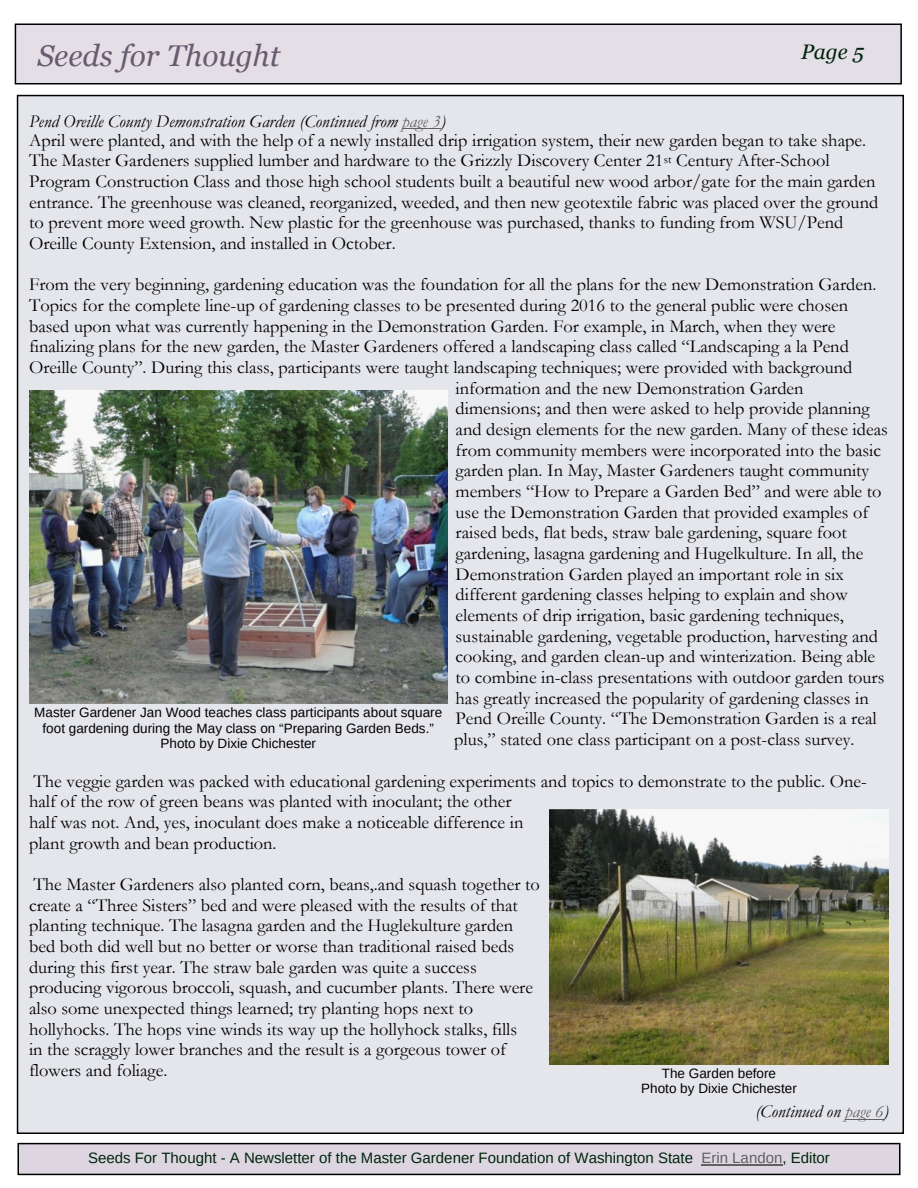
<style>
.page{position:relative;width:918px;height:1188px;background:#fff}
.page>*{position:absolute;margin:0;border:0;box-sizing:border-box;transform-origin:0 0}
.t1{font:30px "font 000000001 e 74642 a";color:#685c6e}
.t2{font:21px "font 000000001 e 74642 a";color:#00240c}
.t3{font:18.3px/20.7px "font 000000001 e 74642 a";color:#000}
.t4{font:18px "font 000000001 e 74642 a";color:#000}
.t5{font:15px "font 000000001 e 74642 a";color:#00240c}
.t6{font:13.5px/15.5px "font 000000001 e 74642 a";color:#000;text-align:center}
.s1{color:#616161}
.s2{font-size:12px}
</style>
<div class="page">
<div style="left:17px;top:1143px;width:884px;height:32px;background:#ddd6e1;border:2px solid #000"></div>
<div style="left:17px;top:95px;width:887px;height:1039px;background:#e5e6ec;border:2px solid #000"></div>
<hr style="left:701px;top:1165px;width:81px;height:1px;background:#616161">
<div style="left:15px;top:24px;width:887px;height:60px;background:#e4dee7;border:2px solid #000"></div>
<hr style="left:845px;top:1119px;width:39px;height:1px;background:#616161">
<hr style="left:402px;top:128px;width:39px;height:1px;background:#616161">
<img style="left:29px;top:390px;width:419px;height:314px">
<img style="left:549px;top:810px;width:340px;height:254px">
<h1 class="t1" style="left:37px;top:38px;width:244px">Seeds for Thought</h1>
<p class="t2" style="left:801px;top:40px;width:64px">Page 5</p>
<p class="t4" style="left:29px;top:112px;width:418px">Pend Oreille County Demonstration Garden (Continued from <span class="s1">page 3</span>)</p>
<p class="t3" style="left:29px;top:130px;width:851px">April were planted, and with the help of a newly installed drip irrigation system, their new garden began to take shape.<br>The Master Gardeners supplied lumber and hardware to the Grizzly Discovery Center 21<span class="s2">st</span> Century After-School Program Construction Class and those high school students built a beautiful new wood arbor/gate for the main garden entrance. The greenhouse was cleaned, reorganized, weeded, and then new geotextile fabric was placed over the ground to prevent more weed growth. New plastic for the greenhouse was purchased, thanks to funding from WSU/Pend Oreille County Extension, and installed in October.</p>
<p class="t3" style="left:29px;top:274px;width:849px">From the very beginning, gardening education was the foundation for all the plans for the new Demonstration Garden.</p>
<p class="t3" style="left:29px;top:295px;width:821px">Topics for the complete line-up of gardening classes to be presented during 2016 to the general public were chosen</p>
<p class="t3" style="left:29px;top:316px;width:808px">based upon what was currently happening in the Demonstration Garden. For example, in March, when they were</p>
<p class="t3" style="left:29px;top:336px;width:821px">finalizing plans for the new garden, the Master Gardeners offered a landscaping class called “Landscaping a la Pend</p>
<p class="t3" style="left:29px;top:357px;width:825px">Oreille County”. During this class, participants were taught landscaping techniques; were provided with background</p>
<p class="t3" style="left:456px;top:378px;width:350px">information and the new Demonstration Garden</p>
<p class="t3" style="left:456px;top:398px;width:416px">dimensions; and then were asked to help provide planning</p>
<p class="t3" style="left:456px;top:419px;width:434px">and design elements for the new garden. Many of these ideas</p>
<p class="t3" style="left:456px;top:440px;width:427px">from community members were incorporated into the basic</p>
<p class="t3" style="left:456px;top:461px;width:415px">garden plan. In May, Master Gardeners taught community</p>
<p class="t3" style="left:456px;top:481px;width:427px">members “How to Prepare a Garden Bed” and were able to</p>
<p class="t3" style="left:456px;top:502px;width:414px">use the Demonstration Garden that provided examples of</p>
<p class="t3" style="left:456px;top:523px;width:393px">raised beds, flat beds, straw bale gardening, square foot</p>
<p class="t3" style="left:456px;top:543px;width:409px">gardening, lasagna gardening and Hugelkulture. In all, the</p>
<p class="t3" style="left:456px;top:564px;width:390px">Demonstration Garden played an important role in six</p>
<p class="t3" style="left:456px;top:585px;width:394px">different gardening classes helping to explain and show</p>
<p class="t3" style="left:456px;top:605px;width:390px">elements of drip irrigation, basic gardening techniques,</p>
<p class="t3" style="left:456px;top:626px;width:424px">sustainable gardening, vegetable production, harvesting and</p>
<p class="t3" style="left:456px;top:647px;width:421px">cooking, and garden clean-up and winterization. Being able</p>
<p class="t3" style="left:456px;top:667px;width:430px">to combine in-class presentations with outdoor garden tours</p>
<p class="t3" style="left:456px;top:688px;width:415px">has greatly increased the popularity of gardening classes in</p>
<p class="t3" style="left:456px;top:709px;width:423px">Pend Oreille County. “The Demonstration Garden is a real</p>
<p class="t3" style="left:454px;top:729px;width:402px">plus,” stated one class participant on a post-class survey.</p>
<p class="t3" style="left:29px;top:771px;width:839px">The veggie garden was packed with educational gardening experiments and topics to demonstrate to the public. One&shy;half of the row of green beans was planted with inoculant; the other<br>half was not. And, yes, inoculant does make a noticeable difference in<br>plant growth and bean production.</p>
<p class="t3" style="left:29px;top:874px;width:512px">The Master Gardeners also planted corn, beans,.and squash together to create a “Three Sisters” bed and were pleased with the results of that planting technique. The lasagna garden and the Huglekulture garden bed both did well but no better or worse than traditional raised beds during this first year. The straw bale garden was quite a success producing vigorous broccoli, squash, and cucumber plants. There were also some unexpected things learned; try planting hops next to hollyhocks. The hops vine winds its way up the hollyhock stalks, fills<br>in the scraggly lower branches and the result is a gorgeous tower of flowers and foliage.</p>
<p class="t4" style="left:755px;top:1102px;width:135px">(Continued on <span class="s1">page 6</span>)</p>
<p class="t6" style="left:34px;top:705px;width:409px">Master Gardener Jan Wood teaches class participants about square foot gardening during the May class on “Preparing Garden Beds.”<br>Photo by Dixie Chichester</p>
<p class="t6" style="left:641px;top:1065px;width:157px">The Garden before<br>Photo by Dixie Chichester</p>
<p class="t5" style="left:88px;top:1150px;width:743px">Seeds For Thought - A Newsletter of the Master Gardener Foundation of Washington State <span class="s1">Erin Landon</span>, Editor</p>
</div>
